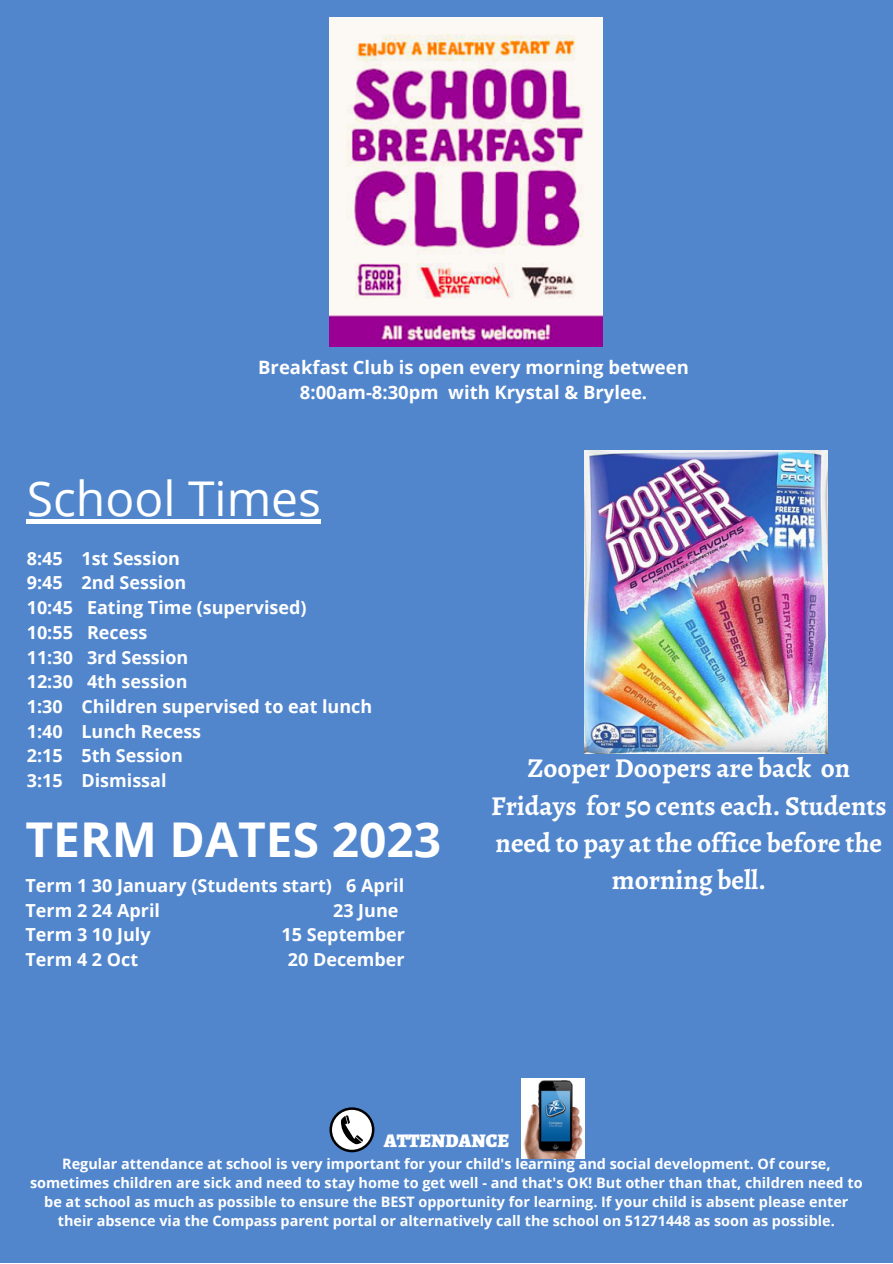
<style>
.page{position:relative;width:893px;height:1264px;background:#fff}
.page>*{position:absolute;margin:0;border:0;box-sizing:border-box;transform-origin:0 0}
.t1{font:700 48px "Open Sans";color:#fff}
.t2{font:48px "Open Sans";color:#fff}
.t3{font:700 27.3px/37.3px "Alegreya";color:#fff;text-align:center}
.t4{font:900 19.2px "Alegreya";color:#fff}
.t5{font:700 18.45px/25.7px "Open Sans";color:#fff;text-align:center}
.t6{font:700 18px/24.8px "Open Sans";color:#fff}
.t7{font:700 14.4px/19px "Open Sans";color:#fff;text-align:center}
</style>
<div class="page">
<div style="left:0;top:0;width:892px;height:1262px;background:#5186cd"></div>
<img style="left:329px;top:17px;width:273px;height:329px">
<img style="left:521px;top:1078px;width:63px;height:80px">
<svg style="left:329px;top:1107px;width:45px;height:45px"></svg>
<div style="left:332px;top:1109px;width:40px;height:40px;background:#fff;border-radius:50%"></div>
<svg style="left:341px;top:1115px;width:22px;height:29px"></svg>
<div style="left:27px;top:519px;width:294px;height:5px;background:#fff"></div>
<img style="left:584px;top:450px;width:243px;height:304px">
<p class="t5" style="left:258px;top:353px;width:432px">Breakfast Club is open every morning between<br>8:00am-8:30pm with Krystal &amp; Brylee.</p>
<h1 class="t2" style="left:27px;top:465px;width:296px">School Times</h1>
<p class="t6" style="left:27px;top:545px;width:347px">8:45 1st Session<br>9:45 2nd Session<br>10:45 Eating Time (supervised)<br>10:55 Recess<br>11:30 3rd Session<br>12:30 4th session<br>1:30 Children supervised to eat lunch<br>1:40 Lunch Recess<br>2:15 5th Session<br>3:15 Dismissal</p>
<h1 class="t1" style="left:25px;top:805px;width:417px">TERM DATES 2023</h1>
<p class="t6" style="left:25px;top:872px;width:380px">Term 1 30 January (Students start) 6 April<br>Term 2 24 April</p>
<p class="t6" style="left:333px;top:897px;width:67px">23 June</p>
<p class="t6" style="left:25px;top:922px;width:127px">Term 3 10 July</p>
<p class="t6" style="left:281px;top:922px;width:125px">15 September</p>
<p class="t6" style="left:25px;top:946px;width:114px">Term 4 2 Oct</p>
<p class="t6" style="left:288px;top:946px;width:118px">20 December</p>
<h2 class="t3" style="left:491px;top:749px;width:397px">Zooper Doopers are back on<br>Fridays for 50 cents each. Students need to pay at the office before the morning bell.</h2>
<h3 class="t4" style="left:383px;top:1127px;width:127px">ATTENDANCE</h3>
<p class="t7" style="left:30px;top:1153px;width:834px">Regular attendance at school is very important for your child's learning and social development. Of course, sometimes children are sick and need to stay home to get well - and that's OK! But other than that, children need to be at school as much as possible to ensure the BEST opportunity for learning. If your child is absent please enter their absence via the Compass parent portal or alternatively call the school on 51271448 as soon as possible.</p>
</div>
